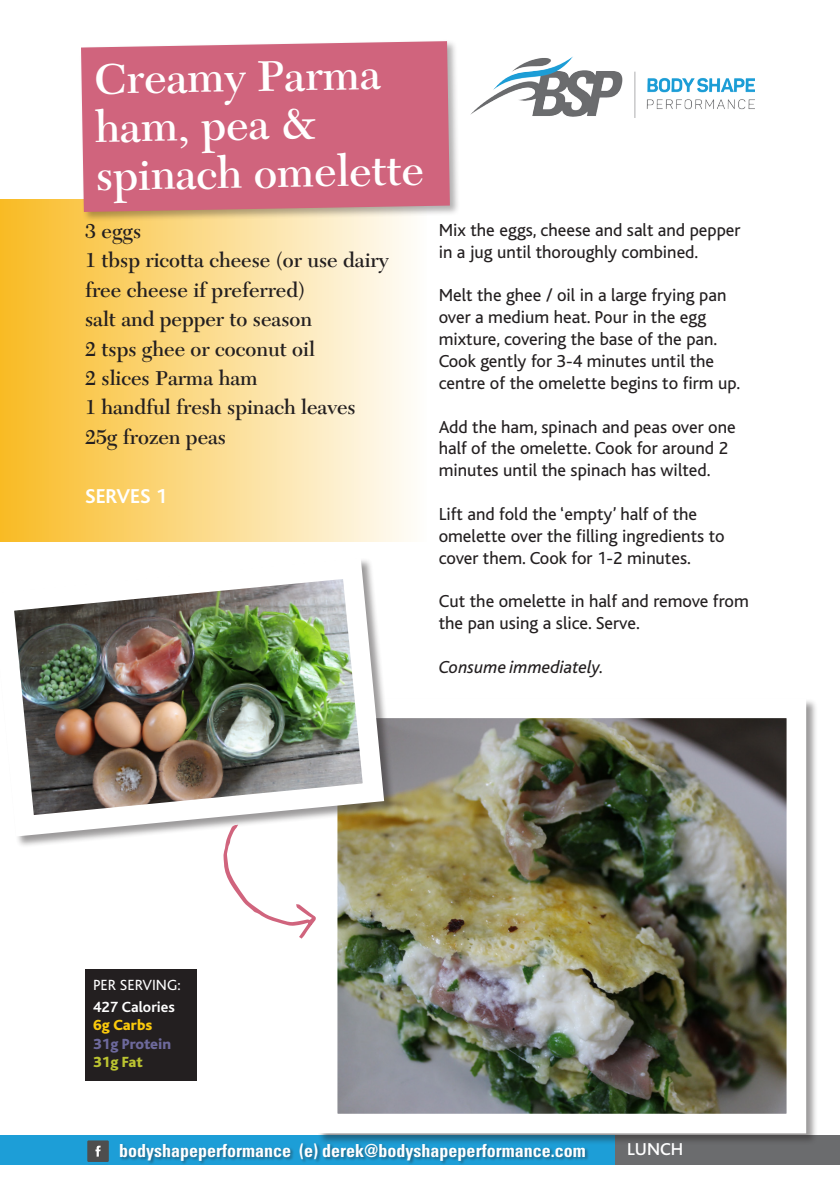
<style>
.page{position:relative;width:840px;height:1191px;background:#fff}
.page>*{position:absolute;margin:0;border:0;box-sizing:border-box;transform-origin:0 0}
.t1{font:600 44.8px/48.2px "New Caledonia";color:#fff}
.t2{font:600 21px/29.4px "New Caledonia";color:#231f20}
.t3{font:700 21px "Bliss";color:#fff}
.t4{font:18.2px/21.8px "Bliss";color:#231f20}
.t5{font:italic 18.2px "Bliss";color:#231f20}
.t6{font:700 condensed 18px "Univers";color:#fff}
.FIT_Section_names{font:500 18px "Bliss";color:#fff}
.t7{font:15.4px "Bliss";color:#fff}
.t8{font:700 15.4px "Bliss";color:#fff}
.t9{font:800 15.4px "Bliss";color:#6d699c}
.t10{font:800 15.4px "Bliss";color:#fbca0c}
.t11{font:800 15.4px "Bliss";color:#bcc431}
</style>
<div class="page">
<div style="left:0;top:1135px;width:615px;height:29px;background:#1d9ed7"></div>
<img style="left:470px;top:57px;width:284px;height:61px">
<div style="left:615px;top:1135px;width:224px;height:29px;background:#6b6c6e"></div>
<div style="left:119px;top:1142px;width:470px;height:23px;background:#231f20;opacity:.44"></div>
<div style="left:87px;top:1140px;width:22px;height:22px;background:#4e4e4e"></div>
<svg style="left:95px;top:1145px;width:6px;height:12px"></svg>
<div style="left:0;top:199px;width:426px;height:343px;background:linear-gradient(to right,#f9bb24,#fefefb)"></div>
<div style="left:85px;top:969px;width:111px;height:112px;background:#231f20"></div>
<div style="left:317px;top:698px;width:501px;height:447px;background:#231f20;opacity:.45"></div>
<img style="left:338px;top:719px;width:446px;height:393px">
<img style="left:14px;top:560px;width:380px;height:287px">
<div style="left:79px;top:39px;width:381px;height:183px;background:#231f20;opacity:.35"></div>
<div style="left:81px;top:41px;width:368px;height:171px;background:#d0647d"></div>
<svg style="left:222px;top:731px;width:95px;height:208px"></svg>
<p class="t1" style="left:94px;top:56px;width:329px;rotate:-1deg">Creamy Parma ham, pea &amp; spinach omelette</p>
<p class="t2" style="left:85px;top:217px;width:58px">3 eggs</p>
<p class="t2" style="left:85px;top:246px;width:304px">1 tbsp ricotta cheese (or use dairy free cheese if preferred)</p>
<p class="t2" style="left:85px;top:305px;width:228px">salt and pepper to season</p>
<p class="t2" style="left:85px;top:334px;width:231px">2 tsps ghee or coconut oil</p>
<p class="t2" style="left:85px;top:364px;width:174px">2 slices Parma ham</p>
<p class="t2" style="left:85px;top:393px;width:272px">1 handful fresh spinach leaves</p>
<p class="t2" style="left:85px;top:422px;width:142px">25g frozen peas</p>
<p class="t3" style="left:85px;top:485px;width:84px">SERVES 1</p>
<p class="t4" style="left:438px;top:219px;width:303px">Mix the eggs, cheese and salt and pepper in a jug until thoroughly combined.</p>
<p class="t4" style="left:438px;top:285px;width:303px">Melt the ghee / oil in a large frying pan over a medium heat. Pour in the egg mixture, covering the base of the pan.<br>Cook gently for 3-4 minutes until the centre of the omelette begins to firm up.</p>
<p class="t4" style="left:438px;top:416px;width:298px">Add the ham, spinach and peas over one half of the omelette. Cook for around 2 minutes until the spinach has wilted.</p>
<p class="t4" style="left:438px;top:503px;width:287px">Lift and fold the ‘empty’ half of the omelette over the filling ingredients to cover them. Cook for 1-2 minutes.</p>
<p class="t4" style="left:438px;top:591px;width:311px">Cut the omelette in half and remove from the pan using a slice. Serve.</p>
<p class="t5" style="left:438px;top:657px;width:167px">Consume immediately.</p>
<p class="t7" style="left:93px;top:976px;width:89px">PER SERVING:</p>
<p class="t8" style="left:93px;top:999px;width:83px">427 Calories</p>
<p class="t10" style="left:93px;top:1017px;width:61px">6g Carbs</p>
<p class="t9" style="left:93px;top:1036px;width:80px">31g Protein</p>
<p class="t11" style="left:93px;top:1054px;width:51px">31g Fat</p>
<p class="t6" style="left:119px;top:1139px;width:468px">bodyshapeperformance (e) derek@bodyshapeperformance.com</p>
<p class="FIT_Section_names" style="left:626px;top:1139px;width:58px">LUNCH</p>
</div>
